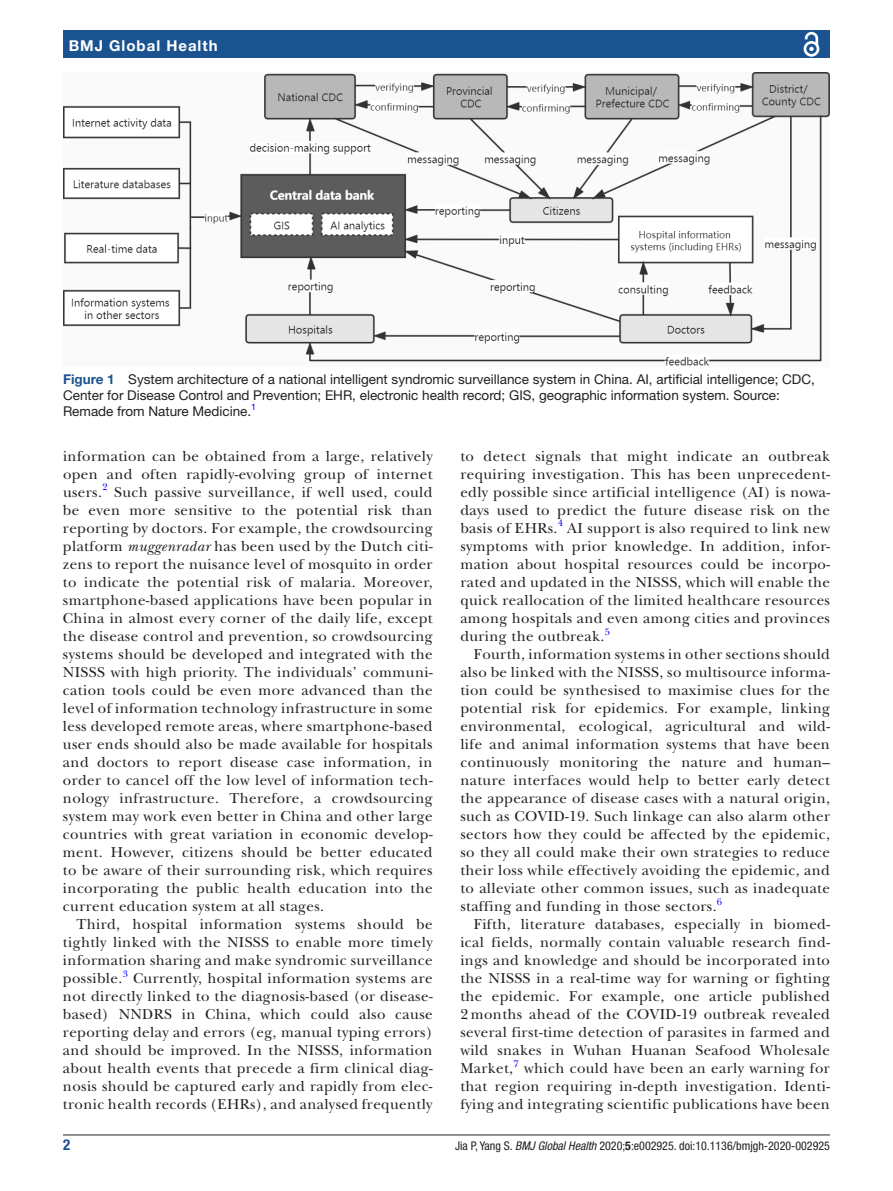
<style>
.page{position:relative;width:893px;height:1191px;background:#fff}
.page>*{position:absolute;margin:0;border:0;box-sizing:border-box;transform-origin:0 0}
.t1{font:15px/18px "New Baskerville";letter-spacing:.025em;color:#231f20;text-align:justify}
.t2{font:700 15px "Helvetica Neue LT Std";letter-spacing:.065em;color:#fff}
.t3{font:700 condensed 15px "Helvetica Neue LT Std";color:#1b5391}
.t4{font:13.5px/16.2px "Helvetica Neue LT Std";color:#231f20}
.t5{font:condensed 12px "Helvetica Neue LT Std";color:#231f20}
.t6{font:9.9px "New Baskerville";color:#00f}
.s1{font-weight:700;color:#1b5391}
.s2{font-style:italic}
.s3{font-weight:700}
</style>
<div class="page">
<hr style="left:63px;top:1134px;width:767px;height:1px;background:#231f20">
<div style="left:63px;top:31px;width:767px;height:27px;background:#1b5391"></div>
<svg style="left:803px;top:31px;width:17px;height:26px"></svg>
<img style="left:63px;top:73px;width:767px;height:293px">
<p class="t2" style="left:69px;top:36px;width:150px">BMJ Global Health</p>
<p class="t4" style="left:63px;top:371px;width:753px"><span class="s1">Figure 1</span> System architecture of a national intelligent syndromic surveillance system in China. AI, artificial intelligence; CDC,<br>Center for Disease Control and Prevention; EHR, electronic health record; GIS, geographic information system. Source:<br>Remade from Nature Medicine.<sup>1</sup></p>
<p class="t1" style="left:63px;top:447px;width:371px">information can be obtained from a large, relatively open and often rapidly-evolving group of internet users.</p>
<p class="t6" style="left:102px;top:481px;width:7px">2</p>
<p class="t1" style="left:63px;top:483px;width:371px;text-indent:51px">Such passive surveillance, if well used, could be even more sensitive to the potential risk than reporting by doctors. For example, the crowdsourcing platform <span class="s2">muggenradar</span> has been used by the Dutch citi&shy;zens to report the nuisance level of mosquito in order to indicate the potential risk of malaria. Moreover, smartphone-based applications have been popular in China in almost every corner of the daily life, except the disease control and prevention, so crowdsourcing systems should be developed and integrated with the NISSS with high priority. The individuals’ communi&shy;cation tools could be even more advanced than the level of information technology infrastructure in some less developed remote areas, where smartphone-based user ends should also be made available for hospitals and doctors to report disease case information, in order to cancel off the low level of information tech&shy;nology infrastructure. Therefore, a crowdsourcing system may work even better in China and other large countries with great variation in economic develop&shy;ment. However, citizens should be better educated to be aware of their surrounding risk, which requires incorporating the public health education into the current education system at all stages.</p>
<p class="t1" style="left:63px;top:915px;width:371px;text-indent:14px">Third, hospital information systems should be tightly linked with the NISSS to enable more timely information sharing and make syndromic surveillance possible.</p>
<p class="t6" style="left:123px;top:967px;width:7px">3</p>
<p class="t1" style="left:63px;top:969px;width:371px;text-indent:70px">Currently, hospital information systems are not directly linked to the diagnosis-based (or disease&shy;based) NNDRS in China, which could also cause reporting delay and errors (eg, manual typing errors) and should be improved. In the NISSS, information about health events that precede a firm clinical diag&shy;nosis should be captured early and rapidly from elec&shy;tronic health records (EHRs), and analysed frequently</p>
<p class="t1" style="left:460px;top:447px;width:371px">to detect signals that might indicate an outbreak requiring investigation. This has been unprecedent&shy;edly possible since artificial intelligence (AI) is nowa&shy;days used to predict the future disease risk on the basis of EHRs.<sup>4</sup> AI support is also required to link new symptoms with prior knowledge. In addition, infor&shy;mation about hospital resources could be incorpo&shy;rated and updated in the NISSS, which will enable the quick reallocation of the limited healthcare resources among hospitals and even among cities and provinces during the outbreak.</p>
<p class="t6" style="left:605px;top:625px;width:7px">5</p>
<p class="t1" style="left:460px;top:645px;width:371px;text-indent:14px">Fourth, information systems in other sections should also be linked with the NISSS, so multisource informa&shy;tion could be synthesised to maximise clues for the potential risk for epidemics. For example, linking environmental, ecological, agricultural and wild&shy;life and animal information systems that have been continuously monitoring the nature and human– nature interfaces would help to better early detect the appearance of disease cases with a natural origin, such as COVID-19. Such linkage can also alarm other sectors how they could be affected by the epidemic, so they all could make their own strategies to reduce their loss while effectively avoiding the epidemic, and to alleviate other common issues, such as inadequate staffing and funding in those sectors.</p>
<p class="t6" style="left:717px;top:895px;width:7px">6</p>
<p class="t1" style="left:460px;top:915px;width:371px;text-indent:14px">Fifth, literature databases, especially in biomed&shy;ical fields, normally contain valuable research find&shy;ings and knowledge and should be incorporated into the NISSS in a real-time way for warning or fighting the epidemic. For example, one article published 2 months ahead of the COVID-19 outbreak revealed several first-time detection of parasites in farmed and wild snakes in Wuhan Huanan Seafood Wholesale Market,<sup>7</sup> which could have been an early warning for that region requiring in-depth investigation. Identi&shy;fying and integrating scientific publications have been</p>
<p class="t3" style="left:63px;top:1135px;width:9px">2</p>
<p class="t5" style="left:455px;top:1138px;width:376px">Jia P, Yang S. <span class="s2">BMJ Global Health</span> 2020;<span class="s3">5</span>:e002925. doi:10.1136/bmjgh-2020-002925</p>
</div>
